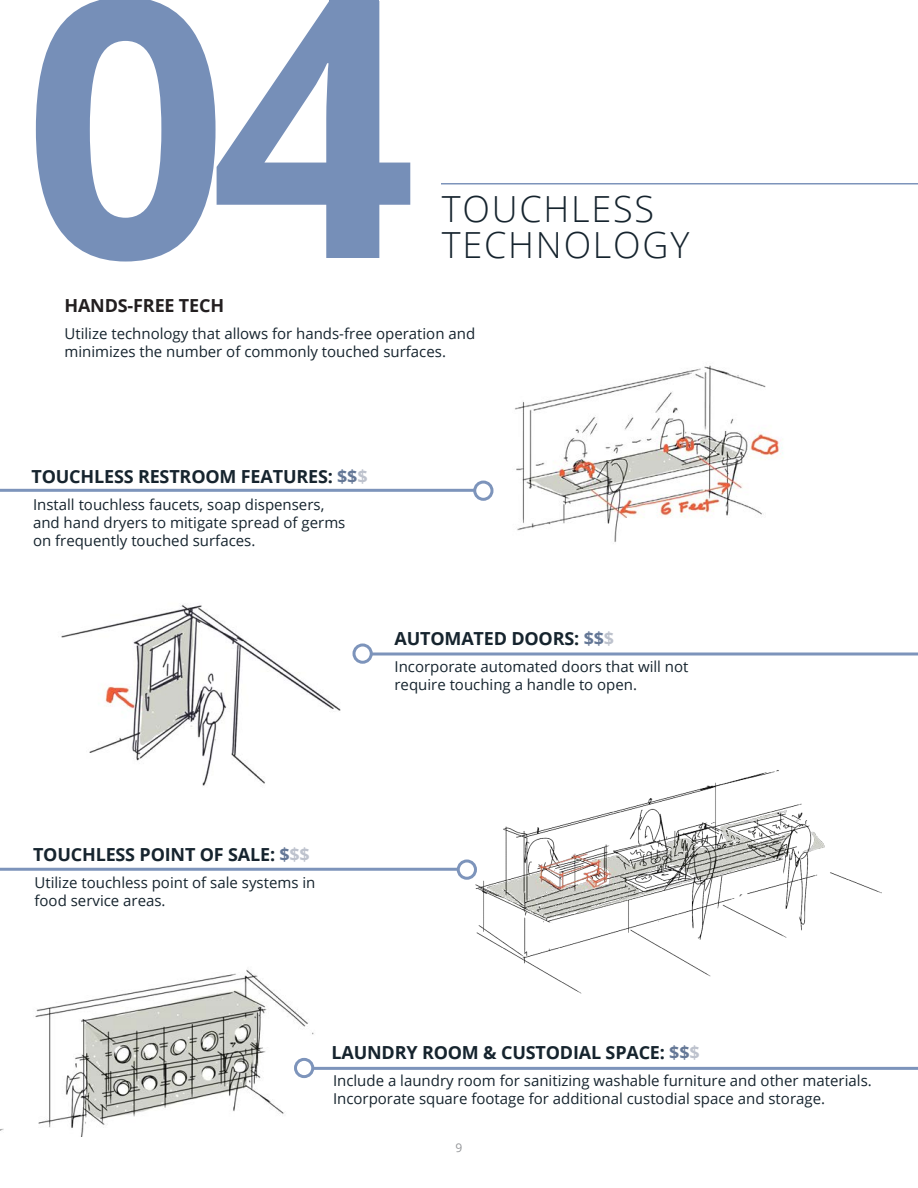
<style>
.page{position:relative;width:918px;height:1188px;background:#fff}
.page>*{position:absolute;margin:0;border:0;box-sizing:border-box;transform-origin:0 0}
.Chapter_Title_-_Alig{font:700 360px "Open Sans";color:#768fb8}
.Chapter_Title_-_Alig-2{font:300 36px/36px "Open Sans";letter-spacing:.05em;color:#16242e}
.Title_-_Align_Left{font:700 18px "Open Sans";letter-spacing:-.01em;color:#16242e}
.Title_-_Align_Left-2{font:700 18px "Open Sans";letter-spacing:-.01em;color:#231f20}
.Body_Text{font:15px/18px "Open Sans";color:#16242e}
.t1{font:12px "Open Sans";color:#939598}
.s1{color:#647796}
.s2{color:#bdc2cd}
</style>
<div class="page">
<img style="left:61px;top:604px;width:312px;height:182px">
<img style="left:452px;top:365px;width:331px;height:177px">
<img style="left:0;top:969px;width:340px;height:167px">
<hr style="left:0;top:489px;width:474px;height:3px;background:#7d94bb">
<div style="left:473px;top:481px;width:21px;height:20px;border:3px solid #7d94bb;border-radius:50%"></div>
<svg style="left:373px;top:652px;width:545px;height:4px;background:#9daecb"></svg>
<div style="left:352px;top:644px;width:21px;height:20px;border:3px solid #7d94bb;border-radius:50%"></div>
<hr style="left:441px;top:183px;width:477px;height:1px;background:#7d94bb">
<div style="left:329px;top:0;width:50px;height:9px;background:#768fb8"></div>
<img style="left:446px;top:770px;width:436px;height:224px">
<hr style="left:0;top:868px;width:458px;height:3px;background:#7d94bb">
<div style="left:457px;top:860px;width:20px;height:20px;border:3px solid #7d94bb;border-radius:50%"></div>
<hr style="left:314px;top:1067px;width:604px;height:3px;background:#7d94bb">
<div style="left:294px;top:1058px;width:20px;height:20px;border:3px solid #7d94bb;border-radius:50%"></div>
<p class="Chapter_Title_-_Alig" style="left:23px;top:-127px;width:395px">04</p>
<p class="Chapter_Title_-_Alig-2" style="left:442px;top:190px;width:249px">TOUCHLESS<br>TECHNOLOGY</p>
<p class="Title_-_Align_Left-2" style="left:64px;top:293px;width:161px">HANDS-FREE TECH</p>
<p class="Body_Text" style="left:64px;top:324px;width:412px">Utilize technology that allows for hands-free operation and minimizes the number of commonly touched surfaces.</p>
<p class="Title_-_Align_Left" style="left:32px;top:464px;width:338px">TOUCHLESS RESTROOM FEATURES: <span class="s1">$$</span><span class="s2">$</span></p>
<p class="Body_Text" style="left:33px;top:495px;width:314px">Install touchless faucets, soap dispensers, and hand dryers to mitigate spread of germs on frequently touched surfaces.</p>
<p class="Title_-_Align_Left" style="left:394px;top:626px;width:221px">AUTOMATED DOORS: <span class="s1">$$</span><span class="s2">$</span></p>
<p class="Body_Text" style="left:394px;top:657px;width:296px">Incorporate automated doors that will not require touching a handle to open.</p>
<p class="Title_-_Align_Left" style="left:33px;top:842px;width:278px">TOUCHLESS POINT OF SALE: <span class="s1">$</span><span class="s2">$$</span></p>
<p class="Body_Text" style="left:34px;top:873px;width:282px">Utilize touchless point of sale systems in food service areas.</p>
<p class="Title_-_Align_Left" style="left:332px;top:1040px;width:370px">LAUNDRY ROOM &amp; CUSTODIAL SPACE: <span class="s1">$$</span><span class="s2">$</span></p>
<p class="Body_Text" style="left:333px;top:1071px;width:540px">Include a laundry room for sanitizing washable furniture and other materials.<br>Incorporate square footage for additional custodial space and storage.</p>
<p class="t1" style="left:456px;top:1139px;width:8px">9</p>
</div>
